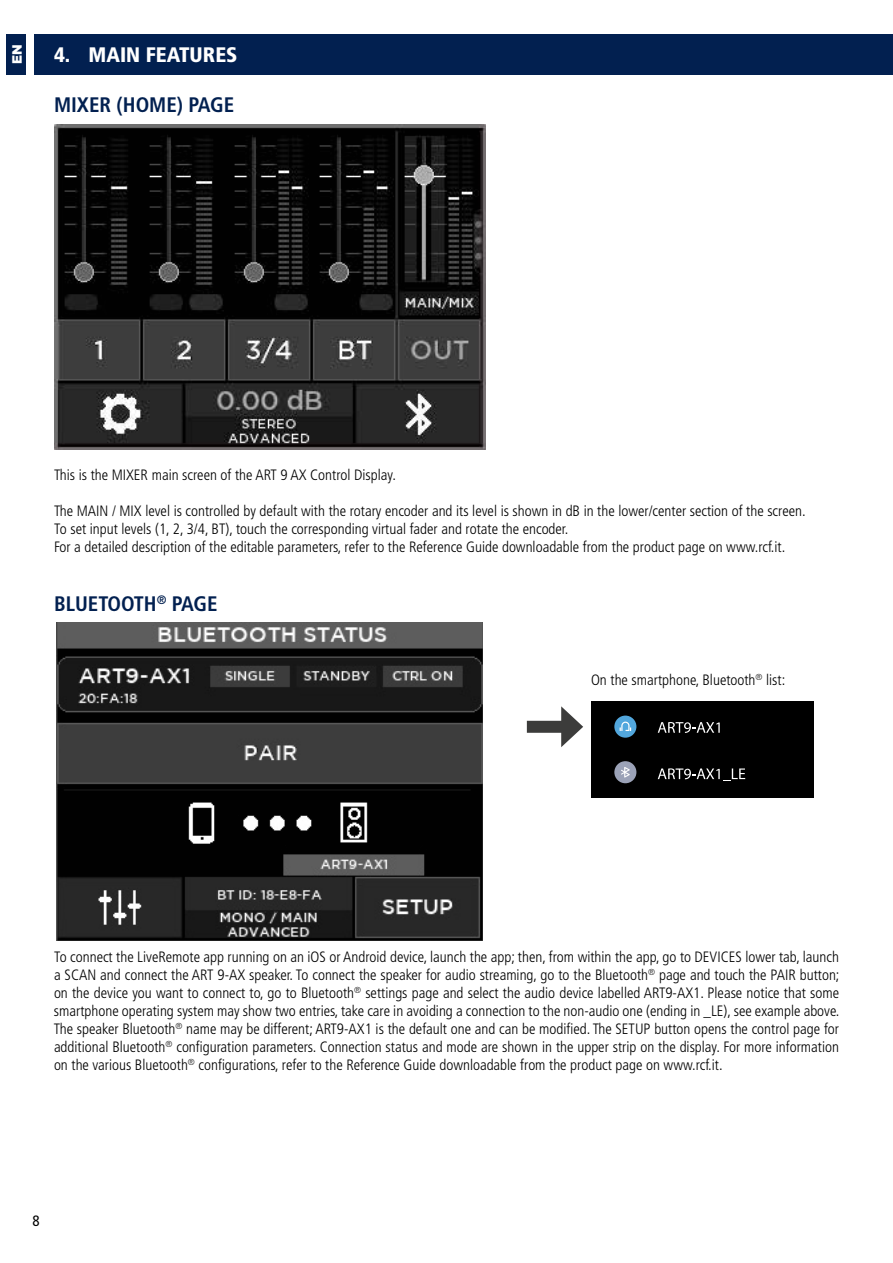
<style>
.page{position:relative;width:893px;height:1263px;background:#fff}
.page>*{position:absolute;margin:0;border:0;box-sizing:border-box;transform-origin:0 0}
.t1{font:700 condensed 21px "Frutiger LT Std";color:#022050}
.t2{font:900 condensed 21px "Frutiger LT Std";color:#fff}
.t3{font:300 condensed 15px/18px "Frutiger LT Std";color:#000}
.t4{font:condensed 15px "Frutiger LT Std";color:#000}
.t5{font:900 13.5px "Gotham";color:#fff}
</style>
<div class="page">
<div style="left:6px;top:34px;width:20px;height:41px;background:#022050"></div>
<div style="left:34px;top:34px;width:859px;height:41px;background:#022050"></div>
<img style="left:55px;top:125px;width:431px;height:324px">
<img style="left:57px;top:623px;width:426px;height:318px">
<div style="left:591px;top:701px;width:222px;height:96px;background:#000"></div>
<div style="left:614px;top:761px;width:22px;height:22px;background:#9ba2b7;border-radius:50%"></div>
<svg style="left:621px;top:767px;width:9px;height:10px"></svg>
<svg style="left:658px;top:722px;width:62px;height:11px"></svg>
<div style="left:614px;top:716px;width:22px;height:22px;background:#52a7dd;border-radius:50%"></div>
<svg style="left:620px;top:721px;width:11px;height:10px"></svg>
<svg style="left:658px;top:768px;width:87px;height:13px"></svg>
<div style="left:527px;top:721px;width:43px;height:12px;background:#3c3c3b"></div>
<svg style="left:561px;top:706px;width:22px;height:41px"></svg>
<p class="t5" style="left:8px;top:64px;width:21px;rotate:-90deg">EN</p>
<h1 class="t2" style="left:54px;top:42px;width:185px">4. MAIN FEATURES</h1>
<h1 class="t1" style="left:54px;top:92px;width:182px">MIXER (HOME) PAGE</h1>
<p class="t3" style="left:54px;top:466px;width:343px">This is the MIXER main screen of the ART 9 AX Control Display.</p>
<p class="t3" style="left:54px;top:502px;width:753px">The MAIN / MIX level is controlled by default with the rotary encoder and its level is shown in dB in the lower/center section of the screen.<br>To set input levels (1, 2, 3/4, BT), touch the corresponding virtual fader and rotate the encoder.<br>For a detailed description of the editable parameters, refer to the Reference Guide downloadable from the product page on www.rcf.it.</p>
<h1 class="t1" style="left:54px;top:592px;width:165px">BLUETOOTH<sup>®</sup> PAGE</h1>
<p class="t3" style="left:591px;top:671px;width:196px">On the smartphone, Bluetooth<sup>®</sup> list:</p>
<p class="t3" style="left:54px;top:948px;width:787px;text-align:justify">To connect the LiveRemote app running on an iOS or Android device, launch the app; then, from within the app, go to DEVICES lower tab, launch a SCAN and connect the ART 9-AX speaker. To connect the speaker for audio streaming, go to the Bluetooth<sup>®</sup> page and touch the PAIR button; on the device you want to connect to, go to Bluetooth<sup>®</sup> settings page and select the audio device labelled ART9-AX1. Please notice that some smartphone operating system may show two entries, take care in avoiding a connection to the non-audio one (ending in _LE), see example above.<br>The speaker Bluetooth<sup>®</sup> name may be different; ART9-AX1 is the default one and can be modified. The SETUP button opens the control page for additional Bluetooth<sup>®</sup> configuration parameters. Connection status and mode are shown in the upper strip on the display. For more information on the various Bluetooth<sup>®</sup> configurations, refer to the Reference Guide downloadable from the product page on www.rcf.it.</p>
<p class="t4" style="left:33px;top:1211px;width:9px">8</p>
</div>
